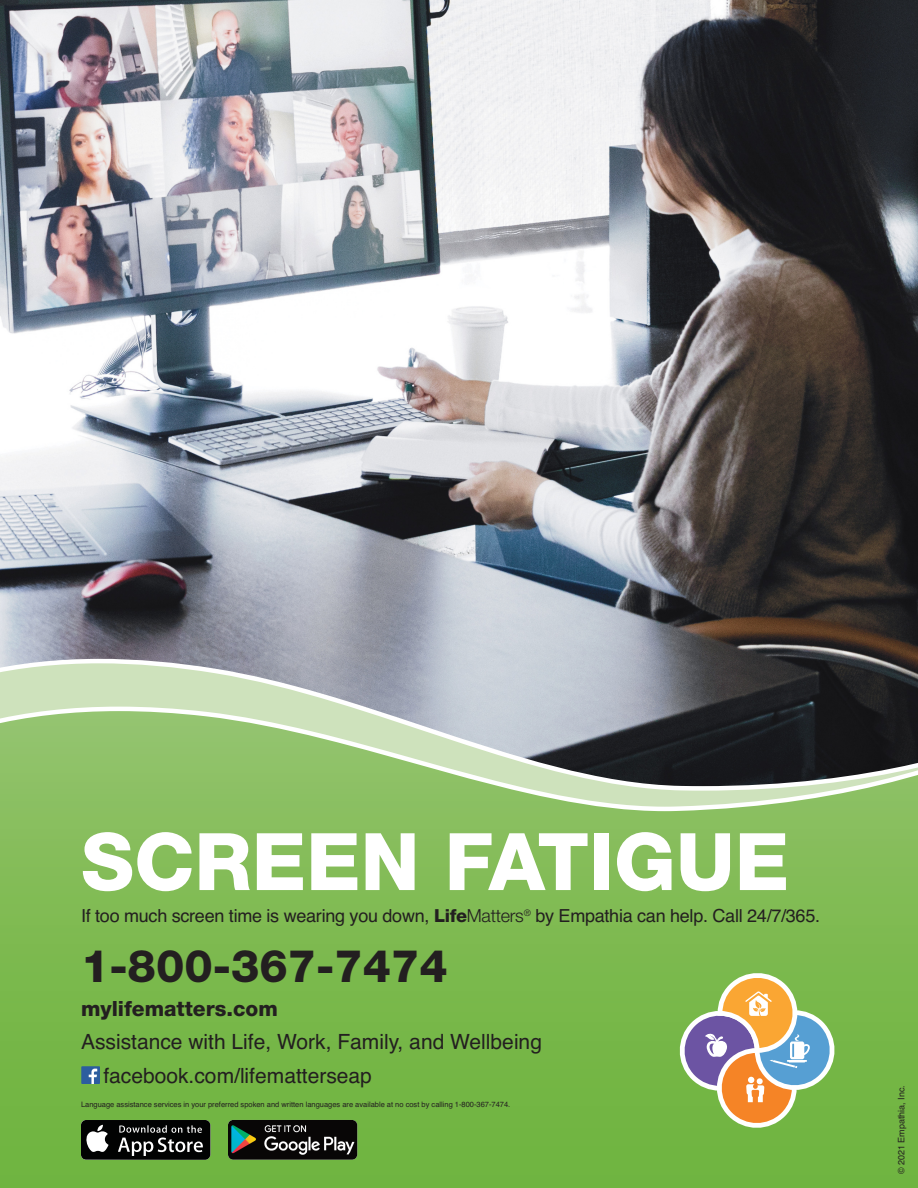
<style>
.page{position:relative;width:918px;height:1188px;background:#fff}
.page>*{position:absolute;margin:0;border:0;box-sizing:border-box;transform-origin:0 0}
.t1{font:800 79.5px "Helvetica Neue LT Std";color:#fff}
.t2{font:800 45px "Helvetica Neue LT Std";color:#231f20}
.t3{font:21px/33.5px "Helvetica";color:#231f20}
.t4{font:800 21px "Helvetica Neue LT Std";color:#231f20}
.t5{font:18px "Helvetica";letter-spacing:-.015em;color:#231f20}
.t6{font:9px "Helvetica";color:#231f20}
.t7{font:7.5px "Helvetica";color:#231f20}
.s1{font-family:"Helvetica Neue LT Std";font-weight:800}
.s2{font-family:"Helvetica Neue LT Std";font-weight:300}
</style>
<div class="page">
<img style="left:0;top:0;width:918px;height:659px">
<svg style="left:0;top:659px;width:918px;height:48px;background:#989f9c"></svg>
<svg style="left:0;top:707px;width:918px;height:481px;background:#7db356"></svg>
<svg style="left:679px;top:965px;width:164px;height:171px;background:#a2af75"></svg>
<img style="left:82px;top:1066px;width:17px;height:18px">
<svg style="left:81px;top:1120px;width:129px;height:40px;background:#343534"></svg>
<img style="left:228px;top:1120px;width:129px;height:40px">
<h1 class="t1" style="left:81px;top:816px;width:710px">SCREEN FATIGUE</h1>
<h3 class="t5" style="left:81px;top:909px;width:741px">If too much screen time is wearing you down, <span class="s1">Life</span><span class="s2">Matters</span><sup>®</sup> by Empathia can help. Call 24/7/365.</h3>
<h2 class="t2" style="left:81px;top:940px;width:368px">1-800-367-7474</h2>
<h3 class="t4" style="left:81px;top:996px;width:198px">mylifematters.com</h3>
<h3 class="t3" style="left:103px;top:1027px;width:440px;text-indent:-22px">Assistance with Life, Work, Family, and Wellbeing facebook.com/lifematterseap</h3>
<p class="t7" style="left:81px;top:1101px;width:431px">Language assistance services in your preferred spoken and written languages are available at no cost by calling 1-800-367-7474.</p>
<p class="t6" style="left:898px;top:1174px;width:91px;rotate:-90deg">© 2021 Empathia, Inc.</p>
</div>
